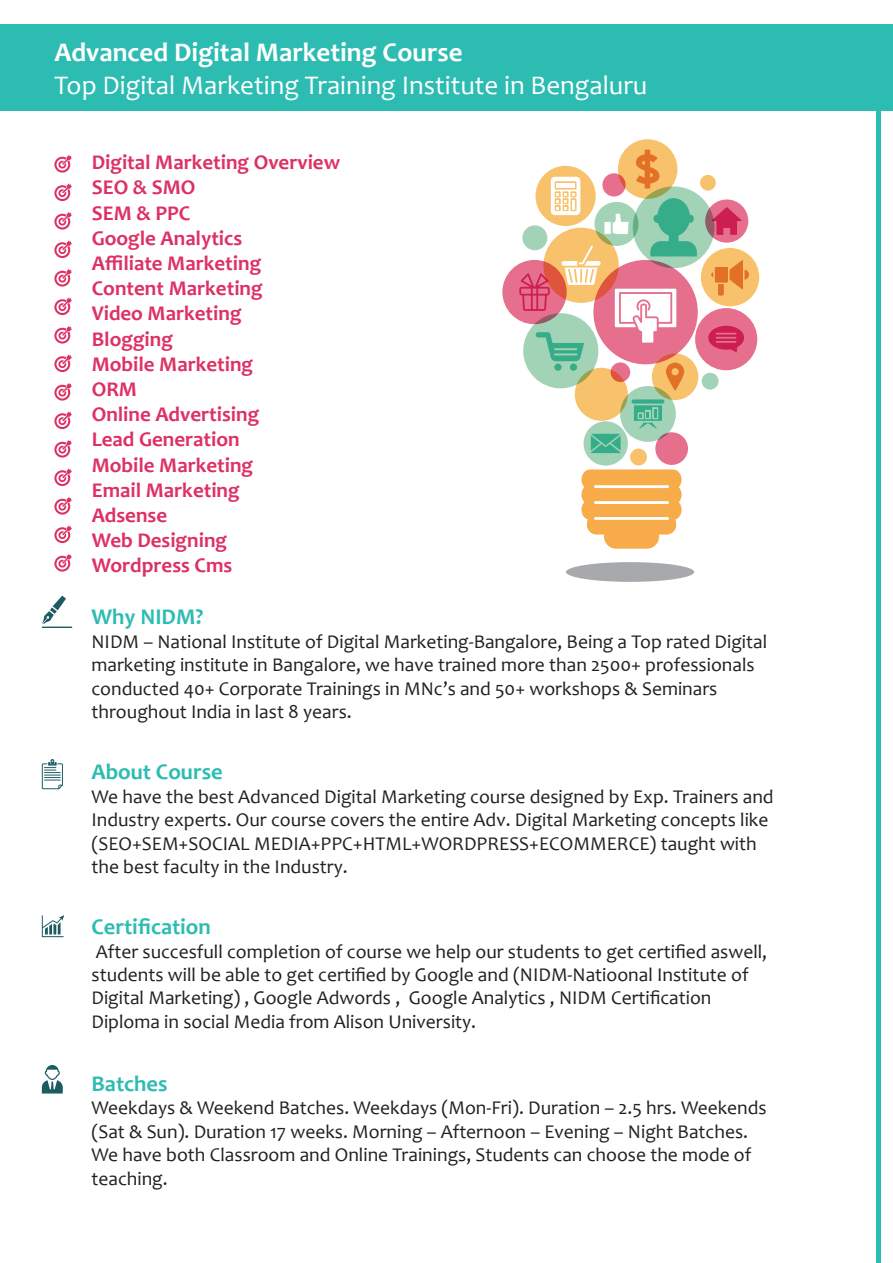
<style>
.page{position:relative;width:893px;height:1263px;background:#fff}
.page>*{position:absolute;margin:0;border:0;box-sizing:border-box;transform-origin:0 0}
.t1{font:27px "Candara";color:#fff}
.t2{font:700 27px "Candara";color:#fff}
.t3{font:700 22.5px "Candara";color:#2dbcb2}
.t4{font:700 21px/25.2px "Candara";color:#dd3164}
.t5{font:19.5px/23.4px "Candara";color:#231f20}
</style>
<div class="page">
<svg style="left:54px;top:155px;width:18px;height:18px"></svg>
<svg style="left:54px;top:183px;width:18px;height:18px"></svg>
<svg style="left:54px;top:212px;width:18px;height:18px"></svg>
<svg style="left:54px;top:240px;width:18px;height:18px"></svg>
<svg style="left:54px;top:269px;width:18px;height:18px"></svg>
<svg style="left:54px;top:297px;width:18px;height:18px"></svg>
<svg style="left:54px;top:326px;width:18px;height:18px"></svg>
<svg style="left:54px;top:354px;width:18px;height:18px"></svg>
<svg style="left:54px;top:383px;width:18px;height:18px"></svg>
<svg style="left:54px;top:411px;width:18px;height:18px"></svg>
<svg style="left:54px;top:440px;width:18px;height:18px"></svg>
<svg style="left:54px;top:468px;width:18px;height:18px"></svg>
<svg style="left:54px;top:497px;width:18px;height:18px"></svg>
<svg style="left:54px;top:525px;width:18px;height:18px"></svg>
<svg style="left:54px;top:554px;width:18px;height:18px"></svg>
<div style="left:0;top:25px;width:893px;height:86px;background:#2dbcb2"></div>
<div style="left:566px;top:562px;width:128px;height:20px;background:#a7a9ac;border-radius:50%"></div>
<svg style="left:581px;top:469px;width:101px;height:80px"></svg>
<div style="left:575px;top:368px;width:53px;height:53px;background:#f8c26d;border-radius:50%"></div>
<div style="left:523px;top:313px;width:75px;height:75px;background:#a2d3b7;border-radius:50%"></div>
<div style="left:554px;top:364px;width:8px;height:7px;background:#35ad89;border-radius:50%"></div>
<div style="left:570px;top:364px;width:7px;height:7px;background:#35ad89;border-radius:50%"></div>
<svg style="left:536px;top:332px;width:48px;height:29px"></svg>
<div style="left:701px;top:248px;width:58px;height:58px;background:#f8c26d;border-radius:50%"></div>
<svg style="left:711px;top:260px;width:38px;height:35px"></svg>
<div style="left:593px;top:260px;width:105px;height:104px;background:#e66f8d;border-radius:50%"></div>
<svg style="left:615px;top:289px;width:61px;height:54px"></svg>
<div style="left:705px;top:199px;width:43px;height:44px;background:#e66f8d;border-radius:50%"></div>
<svg style="left:711px;top:207px;width:31px;height:28px"></svg>
<div style="left:652px;top:353px;width:46px;height:47px;background:#f8c26d;border-radius:50%"></div>
<svg style="left:666px;top:363px;width:18px;height:28px"></svg>
<div style="left:502px;top:260px;width:65px;height:64px;background:#e66f8d;border-radius:50%"></div>
<svg style="left:519px;top:273px;width:31px;height:38px"></svg>
<div style="left:655px;top:432px;width:33px;height:33px;background:#e66f8d;border-radius:50%"></div>
<div style="left:620px;top:386px;width:56px;height:56px;background:#a2d3b7;border-radius:50%"></div>
<div style="left:631px;top:399px;width:33px;height:5px;background:#35ad89;border-radius:2px"></div>
<svg style="left:634px;top:405px;width:28px;height:23px"></svg>
<div style="left:695px;top:308px;width:62px;height:62px;background:#e66f8d;border-radius:50%"></div>
<svg style="left:708px;top:326px;width:36px;height:27px"></svg>
<div style="left:618px;top:139px;width:59px;height:60px;background:#f8c26d;border-radius:50%"></div>
<svg style="left:636px;top:150px;width:23px;height:38px"></svg>
<div style="left:584px;top:421px;width:44px;height:45px;background:#a2d3b7;border-radius:50%"></div>
<svg style="left:591px;top:434px;width:30px;height:19px"></svg>
<svg style="left:633px;top:186px;width:81px;height:82px;background:#a0c4a8"></svg>
<svg style="left:650px;top:198px;width:47px;height:58px;background:#5dba99"></svg>
<div style="left:522px;top:225px;width:25px;height:25px;background:#a2d3b7;border-radius:50%"></div>
<div style="left:594px;top:202px;width:44px;height:44px;background:#a2d3b7;border-radius:50%"></div>
<svg style="left:604px;top:214px;width:25px;height:20px"></svg>
<div style="left:535px;top:166px;width:61px;height:60px;background:#f8c26d;border-radius:50%"></div>
<svg style="left:551px;top:177px;width:29px;height:38px"></svg>
<svg style="left:543px;top:228px;width:76px;height:75px;background:#efa461"></svg>
<svg style="left:561px;top:245px;width:40px;height:40px"></svg>
<div style="left:700px;top:175px;width:16px;height:16px;background:#f8c26d;border-radius:50%"></div>
<div style="left:702px;top:373px;width:17px;height:17px;background:#a2d3b7;border-radius:50%"></div>
<div style="left:630px;top:449px;width:17px;height:16px;background:#f8c26d;border-radius:50%"></div>
<svg style="left:602px;top:173px;width:24px;height:23px"></svg>
<svg style="left:611px;top:362px;width:19px;height:20px"></svg>
<svg style="left:42px;top:1065px;width:21px;height:28px"></svg>
<svg style="left:42px;top:759px;width:21px;height:30px"></svg>
<svg style="left:42px;top:915px;width:22px;height:22px"></svg>
<hr style="left:42px;top:627px;width:30px;height:1px;background:#1d5b63">
<svg style="left:42px;top:596px;width:24px;height:28px"></svg>
<hr style="left:876px;top:95px;width:4px;height:1168px;background:#2dbcb2">
<h1 class="t2" style="left:54px;top:36px;width:410px">Advanced Digital Marketing Course</h1>
<h1 class="t1" style="left:54px;top:68px;width:594px">Top Digital Marketing Training Institute in Bengaluru</h1>
<p class="t4" style="left:92px;top:149px;width:250px">Digital Marketing Overview<br>SEO &amp; SMO<br>SEM &amp; PPC<br>Google Analytics<br>Affiliate Marketing<br>Content Marketing<br>Video Marketing<br>Blogging<br>Mobile Marketing<br>ORM<br>Online Advertising<br>Lead Generation<br>Mobile Marketing<br>Email Marketing<br>Adsense<br>Web Designing<br>Wordpress Cms</p>
<p class="t3" style="left:91px;top:603px;width:114px">Why NIDM?</p>
<p class="t5" style="left:91px;top:630px;width:677px">NIDM – National Institute of Digital Marketing-Bangalore, Being a Top rated Digital marketing institute in Bangalore, we have trained more than 2500+ professionals conducted 40+ Corporate Trainings in MNc’s and 50+ workshops &amp; Seminars throughout India in last 8 years.</p>
<p class="t3" style="left:91px;top:758px;width:133px">About Course</p>
<p class="t5" style="left:91px;top:784px;width:684px">We have the best Advanced Digital Marketing course designed by Exp. Trainers and Industry experts. Our course covers the entire Adv. Digital Marketing concepts like (SEO+SEM+SOCIAL MEDIA+PPC+HTML+WORDPRESS+ECOMMERCE) taught with the best faculty in the Industry.</p>
<p class="t3" style="left:91px;top:913px;width:121px">Certification</p>
<p class="t5" style="left:91px;top:939px;width:677px">After succesfull completion of course we help our students to get certified aswell, students will be able to get certified by Google and (NIDM-Natioonal Institute of Digital Marketing) , Google Adwords , Google Analytics , NIDM Certification Diploma in social Media from Alison University.</p>
<p class="t3" style="left:91px;top:1069px;width:78px">Batches</p>
<p class="t5" style="left:91px;top:1096px;width:677px">Weekdays &amp; Weekend Batches. Weekdays (Mon-Fri). Duration – 2.5 hrs. Weekends (Sat &amp; Sun). Duration 17 weeks. Morning – Afternoon – Evening – Night Batches.<br>We have both Classroom and Online Trainings, Students can choose the mode of teaching.</p>
</div>
